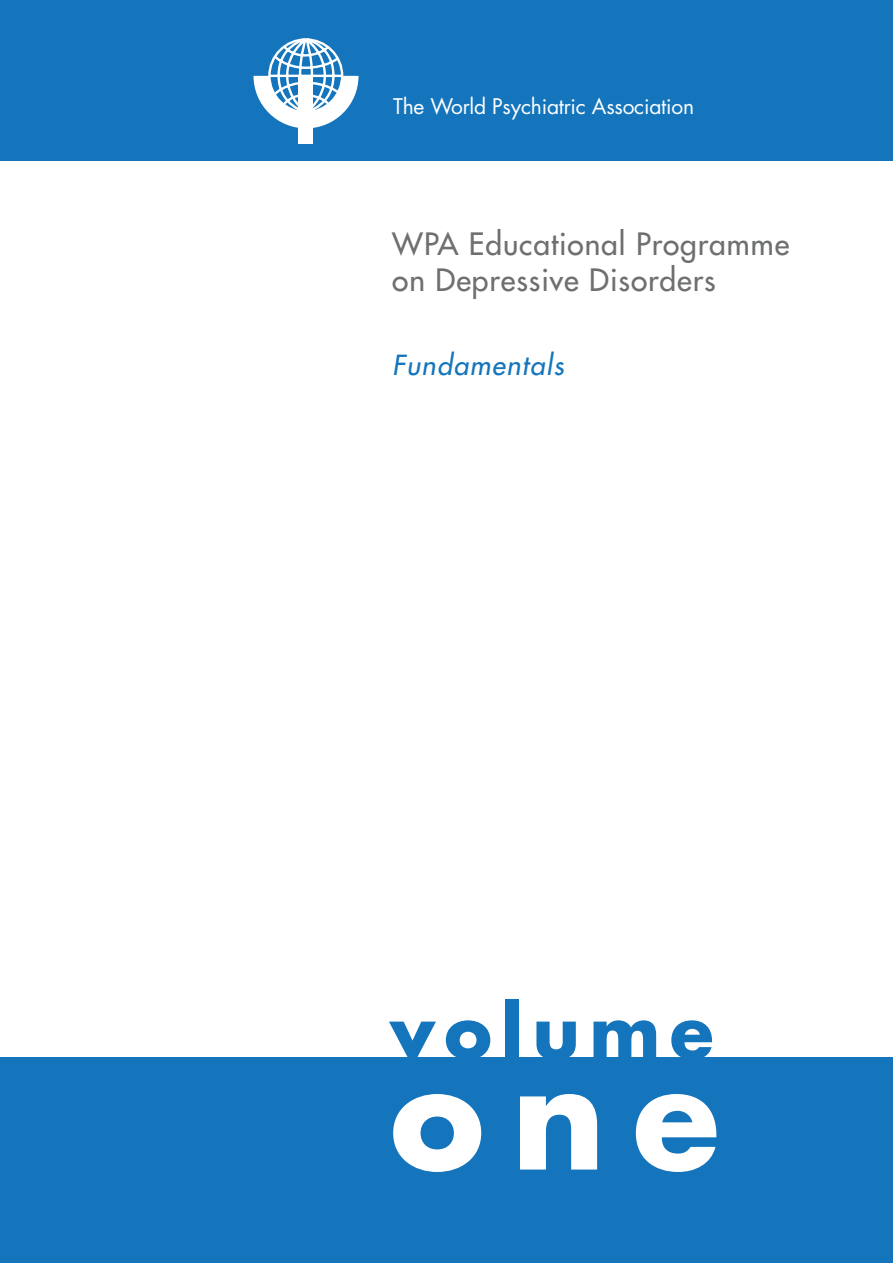
<style>
.page{position:relative;width:893px;height:1263px;background:#fff}
.page>*{position:absolute;margin:0;border:0;box-sizing:border-box;transform-origin:0 0}
.t1{font:700 142.5px "Futura";color:#fff}
.t2{font:700 72px "Futura";letter-spacing:.13em;color:#1475bc}
.t3{font:30px/36px "Futura";letter-spacing:.03em;color:#6d6f71}
.t4{font:italic 27px "Futura";letter-spacing:.05em;color:#1475bc}
.t5{font:21px "Futura";letter-spacing:-.01em;color:#fff}
</style>
<div class="page">
<div style="left:0;top:0;width:893px;height:161px;background:#1475bc"></div>
<div style="left:0;top:1057px;width:893px;height:206px;background:#1475bc"></div>
<div style="left:298px;top:76px;width:15px;height:67px;background:#fff"></div>
<svg style="left:253px;top:38px;width:106px;height:90px"></svg>
<p class="t5" style="left:393px;top:92px;width:303px">The World Psychiatric Association</p>
<p class="t3" style="left:392px;top:225px;width:399px">WPA Educational Programme on Depressive Disorders</p>
<p class="t4" style="left:392px;top:347px;width:173px">Fundamentals</p>
<h2 class="t2" style="left:390px;top:981px;width:325px">volume</h2>
<h1 class="t1" style="left:390px;top:1017px;width:331px">one</h1>
</div>
